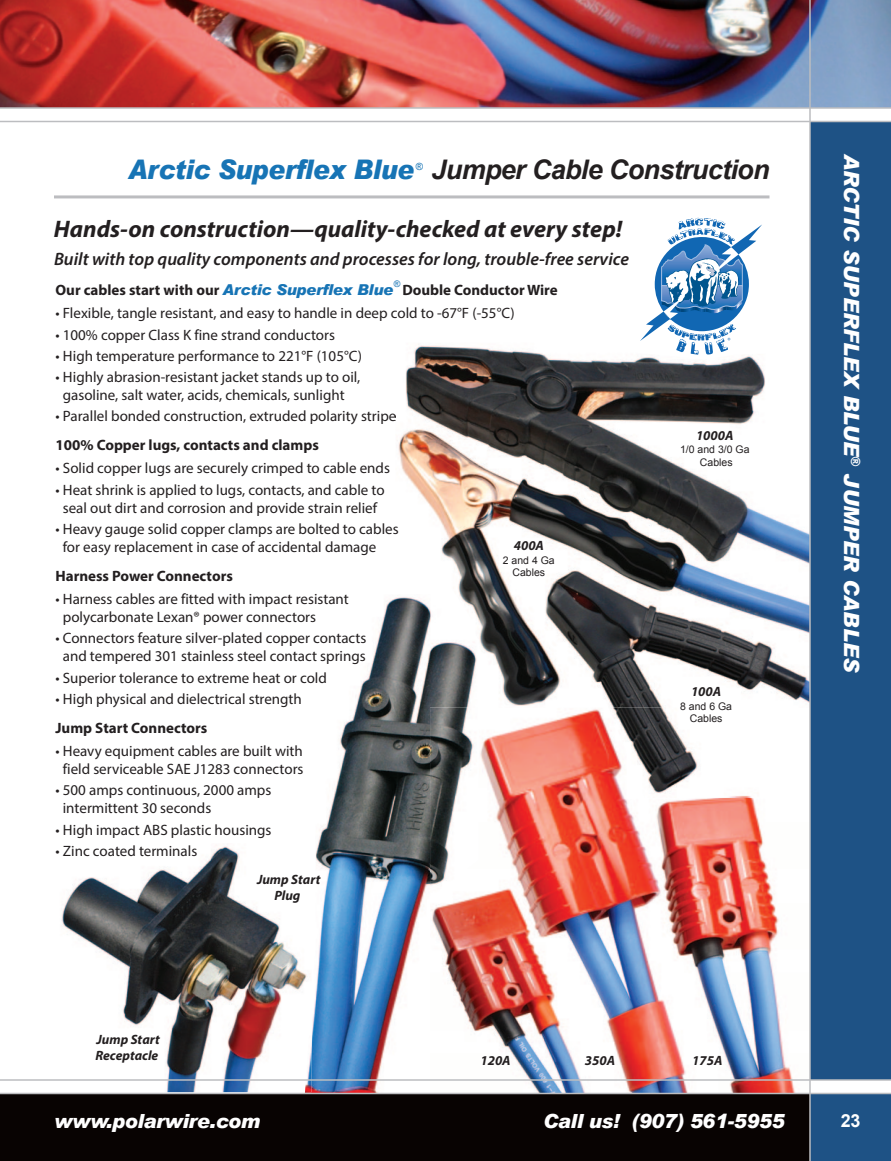
<style>
.page{position:relative;width:891px;height:1161px;background:#fff}
.page>*{position:absolute;margin:0;border:0;box-sizing:border-box;transform-origin:0 0}
.t1{font:italic 700 27px "Arial";letter-spacing:-.025em;color:#231f20}
.t2{font:italic 900 27px "Arial";letter-spacing:-.015em;color:#1774b5;scale:.93 1}
.t3{font:italic 700 24px "Myriad Pro";color:#231f20}
.t4{font:italic 900 21px "Arial";color:#fff}
.t5{font:italic 900 19.5px "Arial";letter-spacing:-.02em;color:#fff}
.t6{font:italic 600 18px "Myriad Pro";color:#231f20}
.t7{font:700 18px "Arial";color:#fff}
.t8{font:15px/18px "Myriad Pro";color:#231f20;text-align:center}
.t9{font:700 15px "Myriad Pro";color:#231f20}
.t10{font:italic 700 13.5px/16.2px "Myriad Pro";color:#231f20;text-align:center}
.t11{font:10.5px/12.6px "Arial";color:#231f20;text-align:center}
.t12{font:9.9px "Arial";color:#1774b5}
.t13{font:9px "Arial";color:#1774b5}
.s1{font-family:"Arial";font-weight:900;font-style:italic;color:#1774b5}
</style>
<div class="page">
<img style="left:303px;top:598px;width:127px;height:495px">
<img style="left:61px;top:843px;width:251px;height:249px">
<img style="left:305px;top:1001px;width:7px;height:91px">
<img style="left:430px;top:798px;width:379px;height:295px">
<img style="left:430px;top:798px;width:49px;height:99px">
<img style="left:396px;top:345px;width:413px;height:453px">
<svg style="left:476px;top:636px;width:3px;height:8px"></svg>
<img style="left:609px;top:708px;width:200px;height:90px">
<img style="left:498px;top:708px;width:62px;height:10px">
<hr style="left:54px;top:195px;width:716px;height:3px;background:#bcbdc0">
<svg style="left:640px;top:218px;width:122px;height:137px"></svg>
<img style="left:0;top:0;width:891px;height:107px">
<div style="left:0;top:1094px;width:810px;height:67px;background:#080302"></div>
<div style="left:810px;top:1094px;width:81px;height:67px;background:#1e5285"></div>
<div style="left:810px;top:122px;width:81px;height:958px;background:#1e5285"></div>
<hr style="left:0;top:121px;width:891px;height:1px;background:#bcbdc0">
<hr style="left:0;top:1093px;width:891px;height:1px;background:#bcbdc0">
<hr style="left:0;top:1079px;width:891px;height:2px;background:#bcbdc0">
<hr style="left:809px;top:0;width:2px;height:1161px;background:#bcbdc0">
<hr style="left:0;top:107px;width:891px;height:2px;background:#bcbdc0">
<h1 class="t2" style="left:128px;top:149px;width:309px">Arctic Superflex Blue</h1>
<p class="t12" style="left:416px;top:161px;width:9px">®</p>
<h1 class="t1" style="left:432px;top:154px;width:339px">Jumper Cable Construction</h1>
<h2 class="t3" style="left:54px;top:220px;width:570px">Hands-on construction—quality-checked at every step!</h2>
<p class="t6" style="left:54px;top:252px;width:577px">Built with top quality components and processes for long, trouble-free service</p>
<p class="t9" style="left:55px;top:284px;width:339px">Our cables start with our <span class="s1">Arctic Superflex Blue</span></p>
<p class="t13" style="left:394px;top:279px;width:8px">®</p>
<p class="t9" style="left:402px;top:284px;width:157px">Double Conductor Wire</p>
<p class="t8" style="left:55px;top:306px;width:461px">• Flexible, tangle resistant, and easy to handle in deep cold to -67°F (-55°C)</p>
<p class="t8" style="left:55px;top:327px;width:281px">• 100% copper Class K fine strand conductors</p>
<p class="t8" style="left:55px;top:348px;width:308px">• High temperature performance to 221°F (105°C)</p>
<p class="t8" style="left:55px;top:369px;width:306px">• Highly abrasion-resistant jacket stands up to oil, gasoline, salt water, acids, chemicals, sunlight</p>
<p class="t8" style="left:55px;top:408px;width:342px">• Parallel bonded construction, extruded polarity stripe</p>
<p class="t9" style="left:55px;top:439px;width:265px">100% Copper lugs, contacts and clamps</p>
<p class="t8" style="left:55px;top:461px;width:336px">• Solid copper lugs are securely crimped to cable ends</p>
<p class="t8" style="left:55px;top:482px;width:331px">• Heat shrink is applied to lugs, contacts, and cable to seal out dirt and corrosion and provide strain relief</p>
<p class="t8" style="left:63px;top:521px;width:337px;text-align:left;text-indent:-7px">• Heavy gauge solid copper clamps are bolted to cables for easy replacement in case of accidental damage</p>
<p class="t9" style="left:55px;top:570px;width:179px">Harness Power Connectors</p>
<p class="t8" style="left:63px;top:591px;width:288px;text-align:left;text-indent:-7px">• Harness cables are fitted with impact resistant polycarbonate Lexan® power connectors</p>
<p class="t8" style="left:55px;top:631px;width:312px">• Connectors feature silver-plated copper contacts and tempered 301 stainless steel contact springs</p>
<p class="t8" style="left:55px;top:670px;width:273px">• Superior tolerance to extreme heat or cold</p>
<p class="t8" style="left:55px;top:691px;width:248px">• High physical and dielectrical strength</p>
<p class="t9" style="left:55px;top:722px;width:153px">Jump Start Connectors</p>
<p class="t8" style="left:55px;top:743px;width:250px">• Heavy equipment cables are built with field serviceable SAE J1283 connectors</p>
<p class="t8" style="left:63px;top:783px;width:210px;text-align:left;text-indent:-7px">• 500 amps continuous, 2000 amps intermittent 30 seconds</p>
<p class="t8" style="left:55px;top:822px;width:218px">• High impact ABS plastic housings</p>
<p class="t8" style="left:55px;top:843px;width:143px">• Zinc coated terminals</p>
<p class="t10" style="left:514px;top:539px;width:32px">400A</p>
<p class="t11" style="left:503px;top:554px;width:53px">2 and 4 Ga<br>Cables</p>
<p class="t10" style="left:257px;top:873px;width:65px">Jump Start<br>Plug</p>
<p class="t10" style="left:696px;top:428px;width:39px">1000A</p>
<p class="t11" style="left:680px;top:443px;width:71px">1/0 and 3/0 Ga<br>Cables</p>
<p class="t10" style="left:691px;top:684px;width:32px">100A</p>
<p class="t11" style="left:680px;top:700px;width:53px">8 and 6 Ga<br>Cables</p>
<p class="t10" style="left:95px;top:1032px;width:66px;text-align:left">Jump Start<br>Receptacle</p>
<p class="t10" style="left:480px;top:1054px;width:32px">120A</p>
<p class="t10" style="left:585px;top:1054px;width:32px">350A</p>
<p class="t10" style="left:692px;top:1054px;width:32px">175A</p>
<h3 class="t5" style="left:54px;top:1106px;width:208px">www.polarwire.com</h3>
<h3 class="t5" style="left:543px;top:1106px;width:243px">Call us! (907) 561-5955</h3>
<h3 class="t4" style="left:867px;top:154px;width:520px;rotate:90deg">ARCTIC SUPERFLEX BLUE<sup>®</sup> JUMPER CABLES</h3>
<p class="t7" style="left:841px;top:1111px;width:21px">23</p>
</div>
